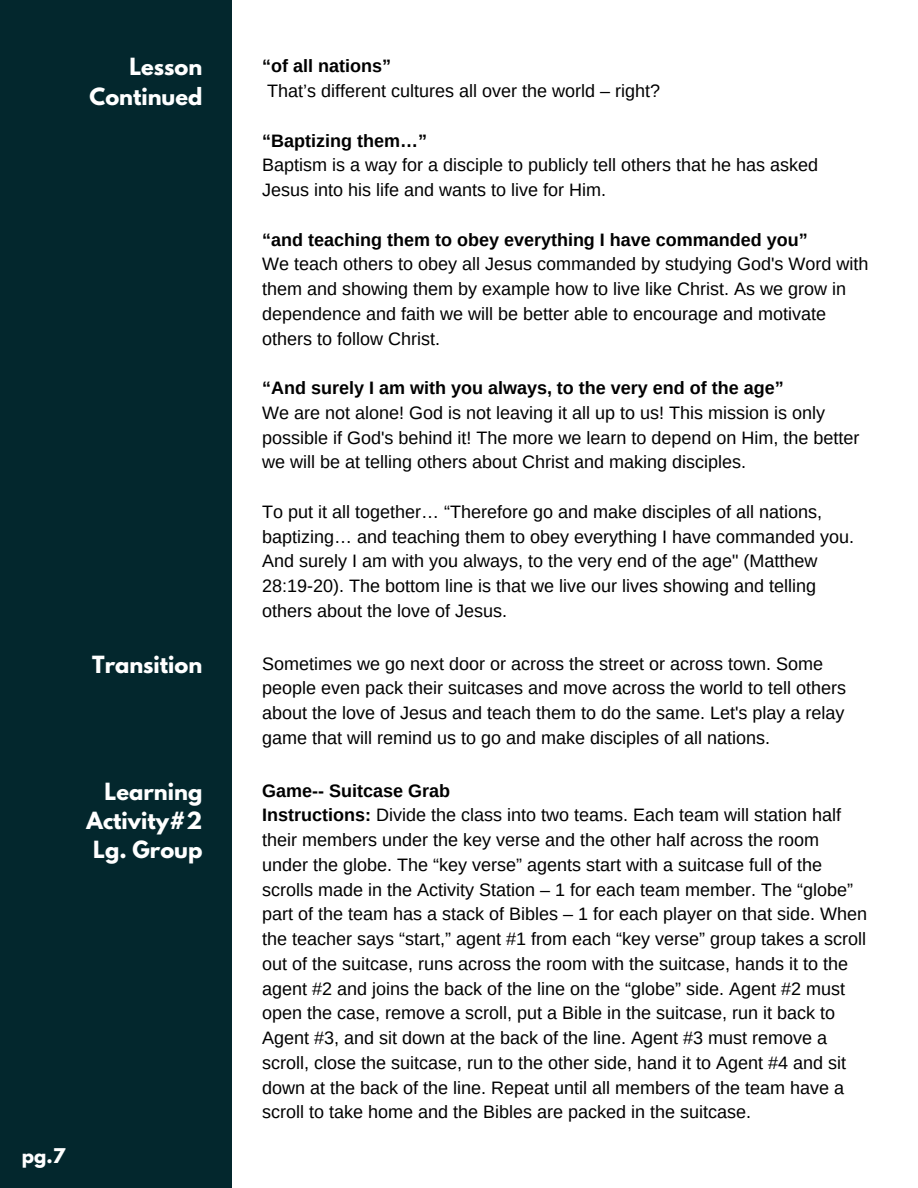
<style>
.page{position:relative;width:918px;height:1188px;background:#fff}
.page>*{position:absolute;margin:0;border:0;box-sizing:border-box;transform-origin:0 0}
.t1{font:700 21px "League Spartan";color:#fff}
.t2{font:18px/24.8px "Arimo";color:#000}
.t3{font:700 18px "Arimo";color:#000}
.t4{font:700 18px "League Spartan";color:#fff}
.s1{font-weight:700}
</style>
<div class="page">
<div style="left:0;top:0;width:232px;height:1188px;background:#03272d"></div>
<p class="t1" style="left:129px;top:57px;width:74px">Lesson</p>
<p class="t1" style="left:90px;top:86px;width:114px">Continued</p>
<p class="t1" style="left:92px;top:654px;width:112px">Transition</p>
<p class="t1" style="left:105px;top:781px;width:99px">Learning</p>
<p class="t1" style="left:87px;top:810px;width:117px">Activity#2</p>
<p class="t1" style="left:93px;top:839px;width:111px">Lg. Group</p>
<p class="t4" style="left:22px;top:1146px;width:45px">pg.7</p>
<p class="t3" style="left:262px;top:56px;width:130px">“of all nations”</p>
<p class="t2" style="left:267px;top:79px;width:394px">That’s different cultures all over the world – right?</p>
<p class="t3" style="left:262px;top:130px;width:166px">“Baptizing them…”</p>
<p class="t2" style="left:262px;top:153px;width:557px">Baptism is a way for a disciple to publicly tell others that he has asked<br>Jesus into his life and wants to live for Him.</p>
<p class="t3" style="left:262px;top:229px;width:547px">“and teaching them to obey everything I have commanded you”</p>
<p class="t2" style="left:262px;top:252px;width:608px">We teach others to obey all Jesus commanded by studying God's Word with them and showing them by example how to live like Christ. As we grow in dependence and faith we will be better able to encourage and motivate others to follow Christ.</p>
<p class="t3" style="left:262px;top:378px;width:523px">“And surely I am with you always, to the very end of the age”</p>
<p class="t2" style="left:262px;top:400px;width:599px">We are not alone! God is not leaving it all up to us! This mission is only possible if God's behind it! The more we learn to depend on Him, the better we will be at telling others about Christ and making disciples.</p>
<p class="t2" style="left:262px;top:499px;width:594px">To put it all together… “Therefore go and make disciples of all nations, baptizing… and teaching them to obey everything I have commanded you.<br>And surely I am with you always, to the very end of the age" (Matthew 28:19-20). The bottom line is that we live our lives showing and telling others about the love of Jesus.</p>
<p class="t2" style="left:262px;top:651px;width:585px">Sometimes we go next door or across the street or across town. Some people even pack their suitcases and move across the world to tell others about the love of Jesus and teach them to do the same. Let's play a relay game that will remind us to go and make disciples of all nations.</p>
<p class="t3" style="left:262px;top:780px;width:189px">Game-- Suitcase Grab</p>
<p class="t2" style="left:262px;top:803px;width:606px"><span class="s1">Instructions:</span> Divide the class into two teams. Each team will station half their members under the key verse and the other half across the room under the globe. The “key verse” agents start with a suitcase full of the scrolls made in the Activity Station – 1 for each team member. The “globe” part of the team has a stack of Bibles – 1 for each player on that side. When the teacher says “start,” agent #1 from each “key verse” group takes a scroll out of the suitcase, runs across the room with the suitcase, hands it to the agent #2 and joins the back of the line on the “globe” side. Agent #2 must open the case, remove a scroll, put a Bible in the suitcase, run it back to Agent #3, and sit down at the back of the line. Agent #3 must remove a scroll, close the suitcase, run to the other side, hand it to Agent #4 and sit down at the back of the line. Repeat until all members of the team have a scroll to take home and the Bibles are packed in the suitcase.</p>
</div>
